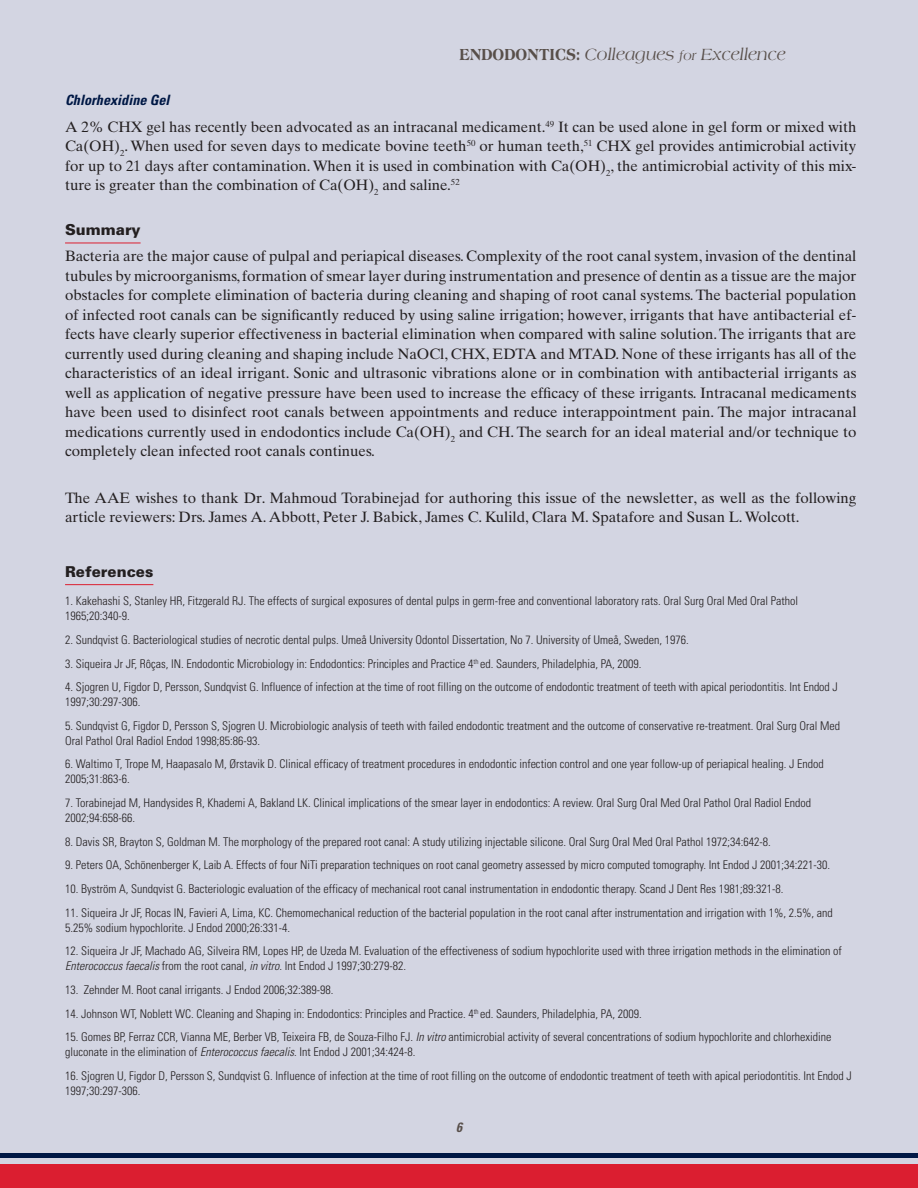
<style>
.page{position:relative;width:918px;height:1188px;background:#d3d5e2}
.page>*{position:absolute;margin:0;border:0;box-sizing:border-box;transform-origin:0 0}
.t1{font:italic 17.4px "Americana Std";color:#584f4a;scale:.94 1}
.t2{font:15px/19.5px "Times Ten LT Std";color:#231f20;text-align:justify}
.t3{font:900 15px "Univers LT Std";color:#231f20}
.t4{font:italic 700 condensed 14.25px "Univers LT Std";color:#001845}
.t5{font:italic 700 condensed 13.5px "Univers LT Std";color:#584f4a}
.t6{font:300 condensed 12px/15px "Univers LT Std";color:#231f20}
.s1{font-weight:800;font-style:normal;font-size:17.25px}
.s2{font-size:13.5px}
.s3{font-style:italic}
</style>
<div class="page">
<hr style="left:65px;top:243px;width:76px;height:1px;background:#db1e30">
<div style="left:0;top:1153px;width:918px;height:5px;background:#001845"></div>
<div style="left:0;top:1165px;width:918px;height:23px;background:#db1e30"></div>
<hr style="left:65px;top:584px;width:88px;height:1px;background:#db1e30">
<h1 class="t1" style="left:460px;top:44px;width:348px"><span class="s1">ENDODONTICS:</span> Colleagues <span class="s2">for</span> Excellence</h1>
<p class="t4" style="left:65px;top:92px;width:106px">Chlorhexidine Gel</p>
<p class="t2" style="left:65px;top:117px;width:793px">A 2% CHX gel has recently been advocated as an intracanal medicament.<sup>49</sup> It can be used alone in gel form or mixed with Ca(OH)<sub>2</sub>. When used for seven days to medicate bovine teeth<sup>50</sup> or human teeth,<sup>51</sup> CHX gel provides antimicrobial activity for up to 21 days after contamination. When it is used in combination with Ca(OH)<sub>2</sub>, the antimicrobial activity of this mix&shy;ture is greater than the combination of Ca(OH)<sub>2</sub> and saline.<sup>52</sup></p>
<p class="t3" style="left:65px;top:220px;width:77px">Summary</p>
<p class="t2" style="left:65px;top:246px;width:793px">Bacteria are the major cause of pulpal and periapical diseases. Complexity of the root canal system, invasion of the dentinal tubules by microorganisms, formation of smear layer during instrumentation and presence of dentin as a tissue are the major obstacles for complete elimination of bacteria during cleaning and shaping of root canal systems. The bacterial population of infected root canals can be significantly reduced by using saline irrigation; however, irrigants that have antibacterial ef&shy;fects have clearly superior effectiveness in bacterial elimination when compared with saline solution. The irrigants that are currently used during cleaning and shaping include NaOCl, CHX, EDTA and MTAD. None of these irrigants has all of the characteristics of an ideal irrigant. Sonic and ultrasonic vibrations alone or in combination with antibacterial irrigants as well as application of negative pressure have been used to increase the efficacy of these irrigants. Intracanal medicaments have been used to disinfect root canals between appointments and reduce interappointment pain. The major intracanal medications currently used in endodontics include Ca(OH)<sub>2</sub> and CH. The search for an ideal material and/or technique to completely clean infected root canals continues.</p>
<p class="t2" style="left:65px;top:488px;width:793px">The AAE wishes to thank Dr. Mahmoud Torabinejad for authoring this issue of the newsletter, as well as the following article reviewers: Drs. James A. Abbott, Peter J. Babick, James C. Kulild, Clara M. Spatafore and Susan L. Wolcott.</p>
<p class="t3" style="left:65px;top:562px;width:90px">References</p>
<p class="t6" style="left:65px;top:594px;width:734px">1. Kakehashi S, Stanley HR, Fitzgerald RJ. The effects of surgical exposures of dental pulps in germ-free and conventional laboratory rats. Oral Surg Oral Med Oral Pathol<br>1965;20:340-9.</p>
<p class="t6" style="left:65px;top:632px;width:625px">2. Sundqvist G. Bacteriological studies of necrotic dental pulps. Umeå University Odontol Dissertation, No 7. University of Umeå, Sweden, 1976.</p>
<p class="t6" style="left:65px;top:656px;width:578px">3. Siqueira Jr JF, Rôças, IN. Endodontic Microbiology in: Endodontics: Principles and Practice 4<sup>th</sup> ed. Saunders, Philadelphia, PA, 2009.</p>
<p class="t6" style="left:65px;top:679px;width:774px">4. Sjogren U, Figdor D, Persson, Sundqvist G. Influence of infection at the time of root filling on the outcome of endodontic treatment of teeth with apical periodontitis. Int Endod J<br>1997;30:297-306.</p>
<p class="t6" style="left:65px;top:718px;width:776px">5. Sundqvist G, Figdor D, Persson S, Sjogren U. Microbiologic analysis of teeth with failed endodontic treatment and the outcome of conservative re-treatment. Oral Surg Oral Med<br>Oral Pathol Oral Radiol Endod 1998;85:86-93.</p>
<p class="t6" style="left:65px;top:757px;width:760px">6. Waltimo T, Trope M, Haapasalo M, Ørstavik D. Clinical efficacy of treatment procedures in endodontic infection control and one year follow-up of periapical healing. J Endod<br>2005;31:863-6.</p>
<p class="t6" style="left:65px;top:795px;width:748px">7. Torabinejad M, Handysides R, Khademi A, Bakland LK. Clinical implications of the smear layer in endodontics: A review. Oral Surg Oral Med Oral Pathol Oral Radiol Endod<br>2002;94:658-66.</p>
<p class="t6" style="left:65px;top:834px;width:707px">8. Davis SR, Brayton S, Goldman M. The morphology of the prepared root canal: A study utilizing injectable silicone. Oral Surg Oral Med Oral Pathol 1972;34:642-8.</p>
<p class="t6" style="left:65px;top:858px;width:767px">9. Peters OA, Schönenberger K, Laib A. Effects of four NiTi preparation techniques on root canal geometry assessed by micro computed tomography. Int Endod J 2001;34:221-30.</p>
<p class="t6" style="left:65px;top:881px;width:720px">10. Byström A, Sundqvist G. Bacteriologic evaluation of the efficacy of mechanical root canal instrumentation in endodontic therapy. Scand J Dent Res 1981;89:321-8.</p>
<p class="t6" style="left:65px;top:905px;width:769px">11. Siqueira Jr JF, Rocas IN, Favieri A, Lima, KC. Chemomechanical reduction of the bacterial population in the root canal after instrumentation and irrigation with 1%, 2.5%, and<br>5.25% sodium hypochlorite. J Endod 2000;26:331-4.</p>
<p class="t6" style="left:65px;top:944px;width:778px">12. Siqueira Jr JF, Machado AG, Silveira RM, Lopes HP, de Uzeda M. Evaluation of the effectiveness of sodium hypochlorite used with three irrigation methods in the elimination of<br><span class="s3">Enterococcus faecalis</span> from the root canal, <span class="s3">in vitro</span>. Int Endod J 1997;30:279-82.</p>
<p class="t6" style="left:65px;top:982px;width:270px">13. Zehnder M. Root canal irrigants. J Endod 2006;32:389-98.</p>
<p class="t6" style="left:65px;top:1006px;width:578px">14. Johnson WT, Noblett WC. Cleaning and Shaping in: Endodontics: Principles and Practice. 4<sup>th</sup> ed. Saunders, Philadelphia, PA, 2009.</p>
<p class="t6" style="left:65px;top:1030px;width:768px">15. Gomes BP, Ferraz CCR, Vianna ME, Berber VB, Teixeira FB, de Souza-Filho FJ. <span class="s3">In vitro</span> antimicrobial activity of several concentrations of sodium hypochlorite and chlorhexidine gluconate in the elimination of <span class="s3">Enterococcus faecalis</span>. Int Endod J 2001;34:424-8.</p>
<p class="t6" style="left:65px;top:1068px;width:788px">16. Sjogren U, Figdor D, Persson S, Sundqvist G. Influence of infection at the time of root filling on the outcome of endodontic treatment of teeth with apical periodontitis. Int Endod J<br>1997;30:297-306.</p>
<p class="t5" style="left:456px;top:1119px;width:7px">6</p>
</div>
